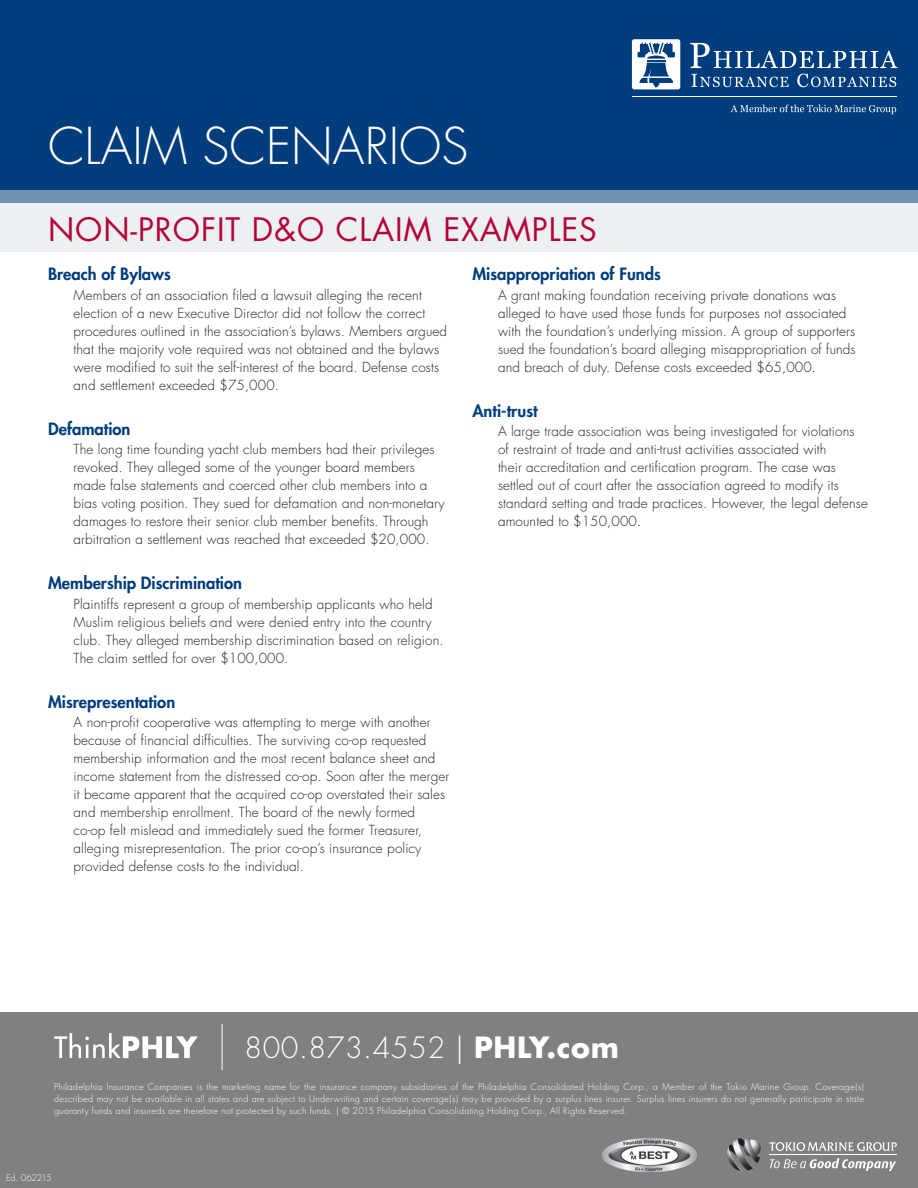
<style>
.page{position:relative;width:918px;height:1188px;background:#fff}
.page>*{position:absolute;margin:0;border:0;box-sizing:border-box;transform-origin:0 0}
.t1{font:300 49.5px "Futura";color:#fff}
.t2{font:31.5px "Futura";letter-spacing:.03em;color:#b30437}
.t3{font:300 28.5px "Futura";letter-spacing:.02em;color:#fff}
.t4{font:800 16.5px "Futura";color:#013d7d}
.t5{font:300 13.5px/18px "Futura";letter-spacing:.01em;color:#231f20}
.t6{font:300 9px/12px "Futura";letter-spacing:.03em;color:#fff;text-align:justify}
.t7{font:300 9px "Futura";letter-spacing:-.04em;color:#fff}
.s1{font-weight:700}
</style>
<div class="page">
<div style="left:0;top:0;width:918px;height:202px;background:#013d7d"></div>
<div style="left:632px;top:39px;width:48px;height:50px;background:#fff;border-radius:3px"></div>
<svg style="left:690px;top:43px;width:208px;height:25px"></svg>
<svg style="left:691px;top:74px;width:98px;height:13px"></svg>
<svg style="left:797px;top:74px;width:99px;height:13px"></svg>
<svg style="left:637px;top:43px;width:38px;height:44px"></svg>
<hr style="left:633px;top:96px;width:264px;height:1px;background:#fff">
<svg style="left:731px;top:105px;width:165px;height:9px"></svg>
<svg style="left:0;top:190px;width:918px;height:62px;background:#d2dce5"></svg>
<div style="left:0;top:1012px;width:918px;height:176px;background:#808083"></div>
<svg style="left:54px;top:1033px;width:144px;height:25px"></svg>
<svg style="left:769px;top:1142px;width:128px;height:9px"></svg>
<svg style="left:770px;top:1158px;width:126px;height:13px"></svg>
<hr style="left:769px;top:1155px;width:128px;height:1px;background:#fff">
<img style="left:727px;top:1138px;width:34px;height:33px">
<img style="left:603px;top:1138px;width:94px;height:33px">
<hr style="left:222px;top:1024px;width:1px;height:46px;background:#fff">
<h1 class="t1" style="left:48px;top:116px;width:422px">CLAIM SCENARIOS</h1>
<p class="t2" style="left:48px;top:209px;width:550px">NON-PROFIT D&amp;O CLAIM EXAMPLES</p>
<p class="t4" style="left:48px;top:263px;width:124px">Breach of Bylaws</p>
<p class="t5" style="left:74px;top:286px;width:375px">Members of an association filed a lawsuit alleging the recent election of a new Executive Director did not follow the correct procedures outlined in the association’s bylaws. Members argued that the majority vote required was not obtained and the bylaws were modified to suit the self-interest of the board. Defense costs and settlement exceeded $75,000.</p>
<p class="t4" style="left:48px;top:418px;width:84px">Defamation</p>
<p class="t5" style="left:74px;top:441px;width:373px">The long time founding yacht club members had their privileges revoked. They alleged some of the younger board members made false statements and coerced other club members into a bias voting position. They sued for defamation and non-monetary damages to restore their senior club member benefits. Through arbitration a settlement was reached that exceeded $20,000.</p>
<p class="t4" style="left:48px;top:572px;width:195px">Membership Discrimination</p>
<p class="t5" style="left:74px;top:595px;width:372px">Plaintiffs represent a group of membership applicants who held Muslim religious beliefs and were denied entry into the country club. They alleged membership discrimination based on religion.<br>The claim settled for over $100,000.</p>
<p class="t4" style="left:48px;top:691px;width:129px">Misrepresentation</p>
<p class="t5" style="left:74px;top:714px;width:377px">A non-profit cooperative was attempting to merge with another because of financial difficulties. The surviving co-op requested membership information and the most recent balance sheet and income statement from the distressed co-op. Soon after the merger it became apparent that the acquired co-op overstated their sales and membership enrollment. The board of the newly formed co-op felt mislead and immediately sued the former Treasurer, alleging misrepresentation. The prior co-op’s insurance policy provided defense costs to the individual.</p>
<p class="t4" style="left:472px;top:263px;width:190px">Misappropriation of Funds</p>
<p class="t5" style="left:498px;top:286px;width:359px">A grant making foundation receiving private donations was alleged to have used those funds for purposes not associated with the foundation’s underlying mission. A group of supporters sued the foundation’s board alleging misappropriation of funds and breach of duty. Defense costs exceeded $65,000.</p>
<p class="t4" style="left:472px;top:400px;width:67px">Anti-trust</p>
<p class="t5" style="left:498px;top:423px;width:372px">A large trade association was being investigated for violations of restraint of trade and anti-trust activities associated with<br>their accreditation and certification program. The case was settled out of court after the association agreed to modify its standard setting and trade practices. However, the legal defense amounted to $150,000.</p>
<h3 class="t3" style="left:244px;top:1030px;width:376px">800.873.4552 | <span class="s1">PHLY.com</span></h3>
<p class="t6" style="left:54px;top:1081px;width:811px">Philadelphia Insurance Companies is the marketing name for the insurance company subsidiaries of the Philadelphia Consolidated Holding Corp., a Member of the Tokio Marine Group. Coverage(s) described may not be available in all states and are subject to Underwriting and certain coverage(s) may be provided by a surplus lines insurer. Surplus lines insurers do not generally participate in state guaranty funds and insureds are therefore not protected by such funds. | © 2015 Philadelphia Consolidating Holding Corp., All Rights Reserved.</p>
<p class="t7" style="left:6px;top:1173px;width:47px">Ed. 062215</p>
</div>
